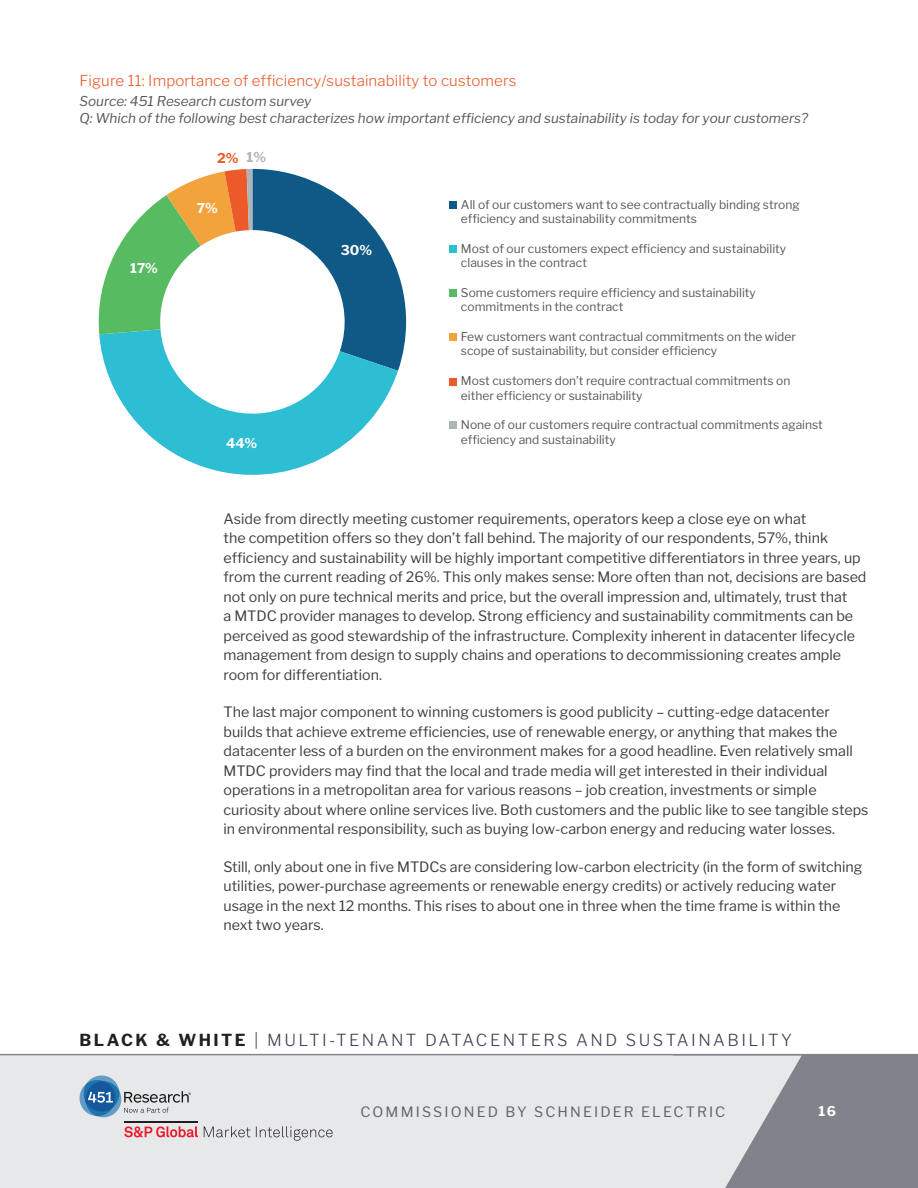
<style>
.page{position:relative;width:918px;height:1188px;background:#fff}
.page>*{position:absolute;margin:0;border:0;box-sizing:border-box;transform-origin:0 0}
.t1{font:300 16.5px "Libre Franklin";letter-spacing:.15em;color:#3e444f}
.Exhibit_Title{font:300 15px "Libre Franklin";letter-spacing:.01em;color:#eb5b28}
.t2{font:14.25px/19.5px "Libre Franklin";color:#3e3e3f}
.t3{font:14.25px "Libre Franklin";letter-spacing:.15em;color:#62656a}
.Exhibit_Source{font:italic 13.5px "Libre Franklin";color:#57585a}
.t4{font:700 13.5px "Libre Franklin";letter-spacing:-.005em;color:#fff}
.t5{font:700 13.5px "Libre Franklin";color:#eb5a28}
.t6{font:12px/14.4px "Libre Franklin";color:#595959}
.s1{color:#acb5b7}
.s2{font-weight:700;color:#231f20}
</style>
<div class="page">
<div style="left:673px;top:1055px;width:245px;height:133px;background:#80838a"></div>
<div style="left:0;top:1055px;width:802px;height:133px;background:#e7e8e9"></div>
<hr style="left:0;top:1054px;width:918px;height:1px;background:#80838a">
<svg style="left:107px;top:371px;width:291px;height:104px;fill:#2ebed3"></svg>
<svg style="left:98px;top:169px;width:308px;height:202px"></svg>
<div style="left:449px;top:201px;width:7px;height:8px;background:#0f5986"></div>
<div style="left:449px;top:245px;width:7px;height:8px;background:#2ebed3"></div>
<div style="left:449px;top:289px;width:7px;height:8px;background:#57bb61"></div>
<div style="left:449px;top:334px;width:7px;height:7px;background:#f3a33c"></div>
<div style="left:449px;top:378px;width:7px;height:7px;background:#eb5a28"></div>
<div style="left:449px;top:422px;width:7px;height:7px;background:#acb5b7"></div>
<svg style="left:124px;top:1126px;width:74px;height:12px"></svg>
<hr style="left:124px;top:1121px;width:74px;height:2px;background:#231f20">
<svg style="left:204px;top:1126px;width:129px;height:15px;background:#cbcbcc"></svg>
<svg style="left:78px;top:1074px;width:113px;height:45px;background:#aec0ce"></svg>
<p class="Exhibit_Title" style="left:80px;top:72px;width:438px">Figure 11: Importance of efficiency/sustainability to customers</p>
<p class="Exhibit_Source" style="left:80px;top:93px;width:233px">Source: 451 Research custom survey</p>
<p class="Exhibit_Source" style="left:80px;top:110px;width:730px">Q: Which of the following best characterizes how important efficiency and sustainability is today for your customers?</p>
<p class="t4" style="left:130px;top:260px;width:29px">17%</p>
<p class="t5" style="left:217px;top:150px;width:50px">2% <span class="s1">1%</span></p>
<p class="t4" style="left:197px;top:200px;width:23px">7%</p>
<p class="t4" style="left:226px;top:435px;width:33px">44%</p>
<p class="t4" style="left:341px;top:242px;width:33px">30%</p>
<p class="t6" style="left:461px;top:197px;width:340px">All of our customers want to see contractually binding strong efficiency and sustainability commitments</p>
<p class="t6" style="left:461px;top:241px;width:327px">Most of our customers expect efficiency and sustainability clauses in the contract</p>
<p class="t6" style="left:461px;top:285px;width:296px">Some customers require efficiency and sustainability commitments in the contract</p>
<p class="t6" style="left:461px;top:330px;width:337px">Few customers want contractual commitments on the wider scope of sustainability, but consider efficiency</p>
<p class="t6" style="left:461px;top:374px;width:331px">Most customers don’t require contractual commitments on either efficiency or sustainability</p>
<p class="t6" style="left:461px;top:418px;width:363px">None of our customers require contractual commitments against efficiency and sustainability</p>
<p class="t2" style="left:224px;top:509px;width:644px">Aside from directly meeting customer requirements, operators keep a close eye on what<br>the competition offers so they don’t fall behind. The majority of our respondents, 57%, think efficiency and sustainability will be highly important competitive differentiators in three years, up from the current reading of 26%. This only makes sense: More often than not, decisions are based not only on pure technical merits and price, but the overall impression and, ultimately, trust that<br>a MTDC provider manages to develop. Strong efficiency and sustainability commitments can be perceived as good stewardship of the infrastructure. Complexity inherent in datacenter lifecycle management from design to supply chains and operations to decommissioning creates ample room for differentiation.</p>
<p class="t2" style="left:224px;top:702px;width:647px">The last major component to winning customers is good publicity – cutting-edge datacenter builds that achieve extreme efficiencies, use of renewable energy, or anything that makes the datacenter less of a burden on the environment makes for a good headline. Even relatively small MTDC providers may find that the local and trade media will get interested in their individual operations in a metropolitan area for various reasons – job creation, investments or simple curiosity about where online services live. Both customers and the public like to see tangible steps in environmental responsibility, such as buying low-carbon energy and reducing water losses.</p>
<p class="t2" style="left:224px;top:857px;width:640px">Still, only about one in five MTDCs are considering low-carbon electricity (in the form of switching utilities, power-purchase agreements or renewable energy credits) or actively reducing water usage in the next 12 months. This rises to about one in three when the time frame is within the next two years.</p>
<p class="t1" style="left:80px;top:1030px;width:714px"><span class="s2">BLACK &amp; WHITE</span> | MULTI-TENANT DATACENTERS AND SUSTAINABILITY</p>
<p class="t3" style="left:360px;top:1103px;width:366px">COMMISSIONED BY SCHNEIDER ELECTRIC</p>
<p class="t4" style="left:818px;top:1103px;width:19px">16</p>
</div>
